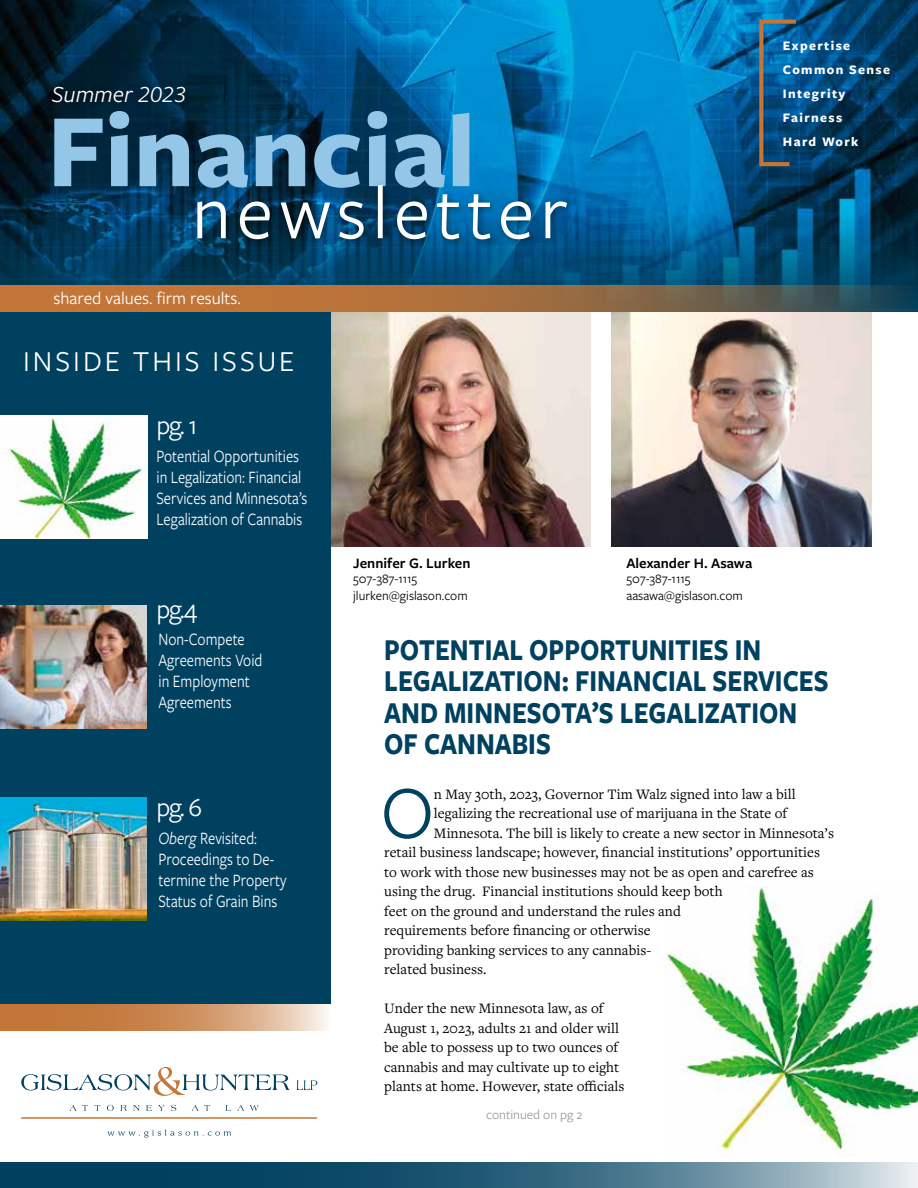
<style>
.page{position:relative;width:918px;height:1188px;background:#fff}
.page>*{position:absolute;margin:0;border:0;box-sizing:border-box;transform-origin:0 0}
.t1{font:700 108px "Freight Sans Pro";color:#94c6e8}
.t2{font:78px "Freight Sans Pro";letter-spacing:.07em;color:#fff}
.t3{font:77.4px "Freight Sans Pro";color:#004160}
.t4{font:700 31.5px/31.5px "Freight Sans Pro";color:#004160;scale:.84 1}
.t5{font:30px "Freight Sans Pro";letter-spacing:.1em;color:#fff}
.t6{font:27.15px "Freight Sans Pro";color:#fff}
.t7{font:italic 24px "Freight Sans Pro";color:#fff}
.t8{font:18px/21px "Freight Sans Pro";color:#fff;scale:.85 1}
.t9{font:18px "Freight Sans Pro";color:#fff}
.t10{font:15px/19.5px "Freight Text Pro";color:#000001}
.t11{font:600 15px "Freight Sans Pro";color:#000001}
.t12{font:13.5px/16.5px "Freight Sans Pro";color:#000001}
.t13{font:700 13.5px/24px "Freight Sans Pro";letter-spacing:.1em;color:#fff}
.t14{font:13.5px "Freight Sans Pro";color:#989998}
.s1{font-style:italic}
</style>
<div class="page">
<img style="left:330px;top:312px;width:261px;height:235px">
<img style="left:611px;top:312px;width:261px;height:235px">
<img style="left:666px;top:886px;width:252px;height:271px">
<div style="left:0;top:311px;width:330px;height:693px;background:#004160"></div>
<img style="left:0;top:0;width:918px;height:212px">
<svg style="left:0;top:212px;width:918px;height:73px;background:#01476f"></svg>
<svg style="left:0;top:1162px;width:918px;height:26px;background:#3a6c84"></svg>
<svg style="left:107px;top:1130px;width:124px;height:8px"></svg>
<svg style="left:21px;top:1067px;width:269px;height:29px"></svg>
<svg style="left:296px;top:1080px;width:21px;height:10px"></svg>
<svg style="left:70px;top:1105px;width:18px;height:6px"></svg>
<svg style="left:94px;top:1105px;width:6px;height:6px"></svg>
<svg style="left:107px;top:1105px;width:7px;height:6px"></svg>
<svg style="left:120px;top:1105px;width:7px;height:6px"></svg>
<svg style="left:133px;top:1105px;width:7px;height:6px"></svg>
<svg style="left:146px;top:1105px;width:6px;height:6px"></svg>
<svg style="left:158px;top:1105px;width:7px;height:6px"></svg>
<svg style="left:171px;top:1105px;width:5px;height:6px"></svg>
<svg style="left:192px;top:1105px;width:18px;height:6px"></svg>
<svg style="left:225px;top:1105px;width:6px;height:6px"></svg>
<svg style="left:237px;top:1105px;width:7px;height:6px"></svg>
<svg style="left:250px;top:1105px;width:9px;height:6px"></svg>
<hr style="left:21px;top:1117px;width:296px;height:2px;background:#c37638">
<div style="left:192px;top:180px;width:384px;height:69px;background:#000001;opacity:.5"></div>
<div style="left:45px;top:79px;width:148px;height:30px;background:#000001;opacity:.76"></div>
<img style="left:0;top:415px;width:147px;height:123px">
<img style="left:0;top:605px;width:147px;height:123px">
<img style="left:0;top:798px;width:147px;height:123px">
<svg style="left:757px;top:17px;width:43px;height:151px;background:#1b5a84"></svg>
<svg style="left:0;top:285px;width:918px;height:27px;background:#946942"></svg>
<svg style="left:0;top:1004px;width:327px;height:27px;background:#d09667"></svg>
<h3 class="t7" style="left:52px;top:78px;width:136px">Summer 2023</h3>
<h1 class="t1" style="left:47px;top:77px;width:430px">Financial</h1>
<h2 class="t2" style="left:192px;top:161px;width:377px">newsletter</h2>
<p class="t9" style="left:54px;top:286px;width:189px">shared values. firm results.</p>
<h3 class="t5" style="left:23px;top:341px;width:273px">INSIDE THIS ISSUE</h3>
<h3 class="t6" style="left:156px;top:407px;width:42px">pg. 1</h3>
<p class="t8" style="left:156px;top:444px;width:179px">Potential Opportunities in Legalization: Financial<br>Services and Minnesota’s<br>Legalization of Cannabis</p>
<h3 class="t6" style="left:156px;top:591px;width:43px">pg.4</h3>
<p class="t11" style="left:353px;top:553px;width:119px">Jennifer G. Lurken</p>
<p class="t12" style="left:353px;top:570px;width:116px">507-387-1115 jlurken@gislason.com</p>
<p class="t13" style="left:783px;top:33px;width:109px">Expertise<br>Common Sense<br>Integrity<br>Fairness<br>Hard Work</p>
<p class="t11" style="left:626px;top:553px;width:127px">Alexander H. Asawa</p>
<p class="t12" style="left:626px;top:570px;width:118px">507-387-1115 aasawa@gislason.com</p>
<p class="t8" style="left:158px;top:628px;width:124px">Non-Compete<br>Agreements Void in Employment<br>Agreements</p>
<h3 class="t6" style="left:156px;top:790px;width:47px">pg. 6</h3>
<p class="t8" style="left:158px;top:827px;width:152px"><span class="s1">Oberg</span> Revisited:<br>Proceedings to De&shy;termine the Property<br>Status of Grain Bins</p>
<h3 class="t4" style="left:384px;top:632px;width:531px">POTENTIAL OPPORTUNITIES IN<br>LEGALIZATION: FINANCIAL SERVICES<br>AND MINNESOTA’S LEGALIZATION<br>OF CANNABIS</h3>
<h3 class="t3" style="left:381px;top:761px;width:55px">O</h3>
<p class="t10" style="left:434px;top:784px;width:363px">n May 30th, 2023, Governor Tim Walz signed into law a bill</p>
<p class="t10" style="left:434px;top:803px;width:355px">legalizing the recreational use of marijuana in the State of</p>
<p class="t10" style="left:434px;top:823px;width:402px">Minnesota. The bill is likely to create a new sector in Minnesota’s</p>
<p class="t10" style="left:384px;top:842px;width:437px">retail business landscape; however, financial institutions’ opportunities</p>
<p class="t10" style="left:384px;top:862px;width:431px">to work with those new businesses may not be as open and carefree as</p>
<p class="t10" style="left:384px;top:881px;width:340px">using the drug. Financial institutions should keep both</p>
<p class="t10" style="left:384px;top:901px;width:298px">feet on the ground and understand the rules and</p>
<p class="t10" style="left:384px;top:920px;width:268px">requirements before financing or otherwise</p>
<p class="t10" style="left:384px;top:940px;width:269px">providing banking services to any cannabis-</p>
<p class="t10" style="left:384px;top:959px;width:104px">related business.</p>
<p class="t10" style="left:384px;top:998px;width:242px">Under the new Minnesota law, as of August 1, 2023, adults 21 and older will be able to possess up to two ounces of cannabis and may cultivate up to eight plants at home. However, state officials</p>
<p class="t14" style="left:486px;top:1105px;width:98px">continued on pg 2</p>
</div>
